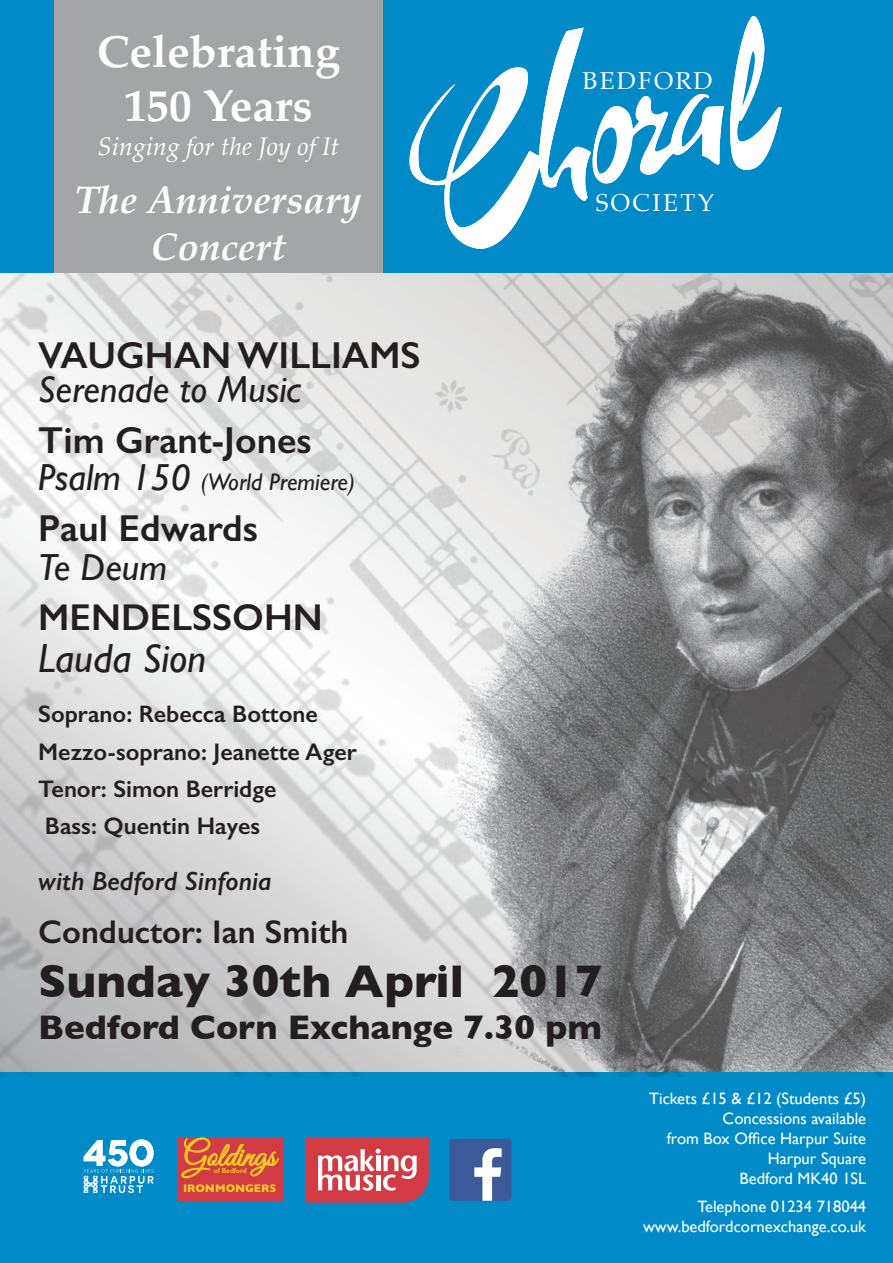
<style>
.page{position:relative;width:893px;height:1263px;background:#fff}
.page>*{position:absolute;margin:0;border:0;box-sizing:border-box;transform-origin:0 0}
.t1{font:700 46.8px "Gill Sans";color:#231f20}
.t2{font:700 45px/54px "Palatino";color:#fff;text-align:center}
.t3{font:italic 40.65px "Gill Sans";color:#231f20}
.t4{font:italic 700 39px/46.8px "Palatino";color:#fff;text-align:center}
.t5{font:600 37.65px "Gill Sans";color:#231f20}
.t6{font:italic 37.65px "Gill Sans";color:#231f20}
.t7{font:600 37.5px "Gill Sans";color:#231f20}
.t8{font:700 34.8px "Gill Sans";color:#231f20}
.t9{font:33.45px "Great Vibes";color:#f3cc23}
.t10{font:600 33px "Gill Sans";color:#231f20}
.t11{font:italic 600 26.55px "Gill Sans";color:#231f20}
.t12{font:italic 25.5px "Palatino";color:#fff}
.t13{font:24.45px "Palatino";letter-spacing:.095em;color:#fff}
.t14{font:600 24px/37.3px "Gill Sans";color:#231f20}
.t15{font:italic 24px "Gill Sans";color:#231f20}
.t16{font:16.5px/19.8px "Gill Sans";color:#fff;text-align:right}
.t17{font:700 11.1px "Gill Sans";color:#f3cc23}
.t18{font:600 7.2px "Gill Sans";color:#f3cc23}
.s1{font-size:37.65px}
</style>
<div class="page">
<div style="left:0;top:1073px;width:893px;height:190px;background:#008ac7"></div>
<svg style="left:84px;top:1139px;width:70px;height:54px"></svg>
<svg style="left:306px;top:1137px;width:123px;height:65px;background:#d7636c"></svg>
<div style="left:177px;top:1137px;width:105px;height:63px;background:#d33b44"></div>
<svg style="left:181px;top:1137px;width:98px;height:42px"></svg>
<img style="left:0;top:272px;width:893px;height:805px">
<div style="left:0;top:0;width:893px;height:272px;background:#008ac7"></div>
<div style="left:54px;top:0;width:329px;height:272px;background:#a4a5a7"></div>
<svg style="left:410px;top:28px;width:314px;height:221px"></svg>
<svg style="left:730px;top:16px;width:52px;height:154px"></svg>
<div style="left:449px;top:1139px;width:62px;height:62px;background:#3c5a99;border-radius:3px"></div>
<svg style="left:474px;top:1148px;width:28px;height:53px"></svg>
<h2 class="t2" style="left:97px;top:24px;width:244px">Celebrating<br>150 Years</h2>
<h3 class="t12" style="left:98px;top:125px;width:243px">Singing for the Joy of It</h3>
<h3 class="t4" style="left:75px;top:176px;width:289px">The Anniversary<br>Concert</h3>
<h3 class="t13" style="left:583px;top:60px;width:132px">BEDFORD</h3>
<h3 class="t13" style="left:596px;top:182px;width:120px">SOCIETY</h3>
<h3 class="t5" style="left:38px;top:332px;width:384px">VAUGHAN WILLIAMS</h3>
<h3 class="t6" style="left:38px;top:368px;width:264px">Serenade to Music</h3>
<h3 class="t5" style="left:38px;top:417px;width:275px">Tim Grant-Jones</h3>
<h3 class="t15" style="left:38px;top:469px;width:318px"><span class="s1">Psalm 150</span> (World Premiere)</h3>
<h3 class="t5" style="left:38px;top:505px;width:221px">Paul Edwards</h3>
<h3 class="t6" style="left:38px;top:546px;width:131px">Te Deum</h3>
<h3 class="t7" style="left:38px;top:595px;width:286px">MENDELSSOHN</h3>
<h3 class="t3" style="left:38px;top:635px;width:170px">Lauda Sion</h3>
<h3 class="t14" style="left:38px;top:695px;width:320px">Soprano: Rebecca Bottone<br>Mezzo-soprano: Jeanette Ager<br>Tenor: Simon Berridge<br>Bass: Quentin Hayes</h3>
<h3 class="t11" style="left:38px;top:865px;width:235px">with Bedford Sinfonia</h3>
<h3 class="t10" style="left:38px;top:911px;width:312px">Conductor: Ian Smith</h3>
<h1 class="t1" style="left:38px;top:944px;width:566px">Sunday 30th April 2017</h1>
<h3 class="t8" style="left:38px;top:999px;width:565px">Bedford Corn Exchange 7.30 pm</h3>
<h3 class="t9" style="left:183px;top:1137px;width:94px">Goldings</h3>
<p class="t17" style="left:183px;top:1179px;width:95px">IRONMONGERS</p>
<p class="t18" style="left:214px;top:1166px;width:35px">of Bedford</p>
<p class="t16" style="left:649px;top:1089px;width:219px">Tickets £15 &amp; £12 (Students £5)<br>Concessions available<br>from Box Office Harpur Suite<br>Harpur Square<br>Bedford MK40 1SL</p>
<p class="t16" style="left:643px;top:1196px;width:225px">Telephone 01234 718044 www.bedfordcornexchange.co.uk</p>
</div>
